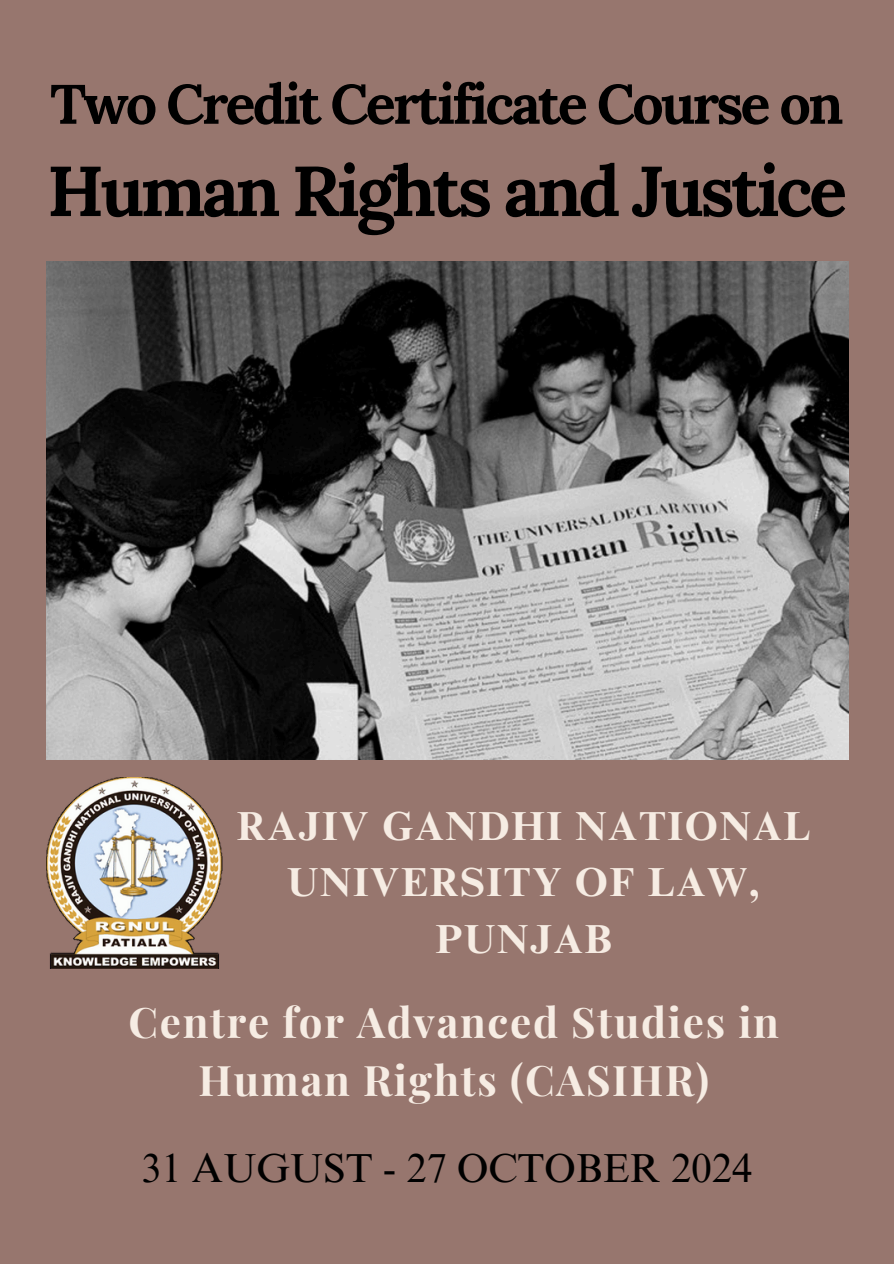
<style>
.page{position:relative;width:894px;height:1264px;background:#fff}
.page>*{position:absolute;margin:0;border:0;box-sizing:border-box;transform-origin:0 0}
.t1{font:700 70.5px "Lora";letter-spacing:-.05em;color:#000}
.t2{font:700 55.5px "Lora";letter-spacing:-.05em;color:#000}
.t3{font:700 42px/58.5px "Playfair Display";letter-spacing:.04em;color:#f6ece3;text-align:center}
.t4{font:700 40.5px/56.2px "Times NRMT Pro";letter-spacing:.04em;color:#f6ece3;text-align:center}
.t5{font:40.5px "Times NRMT Pro";color:#000}
</style>
<div class="page">
<div style="left:0;top:0;width:893px;height:1263px;background:#97766e"></div>
<img style="left:46px;top:777px;width:176px;height:191px">
<img style="left:46px;top:262px;width:801px;height:497px">
<h2 class="t2" style="left:50px;top:68px;width:794px">Two Credit Certificate Course on</h2>
<h2 class="t1" style="left:47px;top:145px;width:801px">Human Rights and Justice</h2>
<p class="t4" style="left:237px;top:803px;width:575px">RAJIV GANDHI NATIONAL<br>UNIVERSITY OF LAW,<br>PUNJAB</p>
<p class="t3" style="left:129px;top:991px;width:651px">Centre for Advanced Studies in<br>Human Rights (CASIHR)</p>
<h3 class="t5" style="left:141px;top:1152px;width:612px">31 AUGUST - 27 OCTOBER 2024</h3>
</div>
